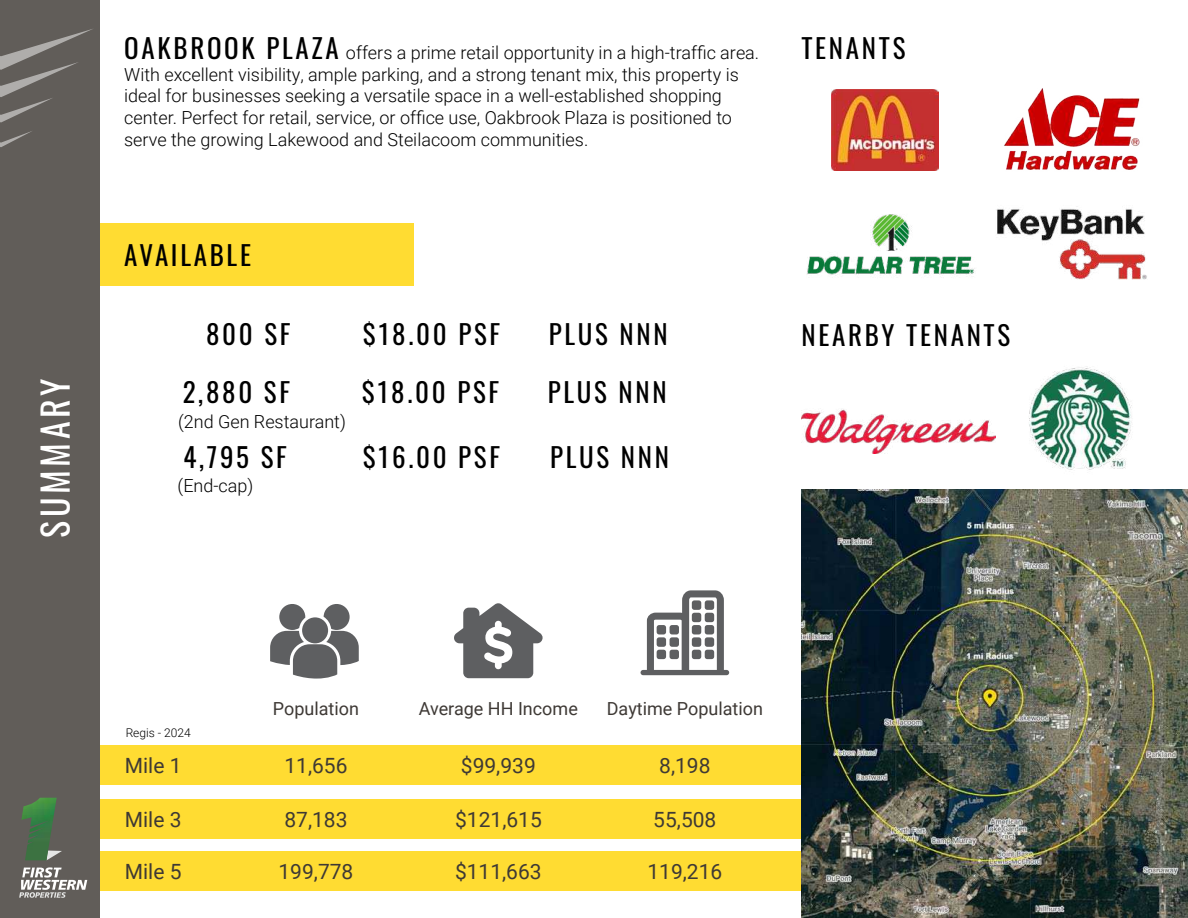
<style>
.page{position:relative;width:1188px;height:918px;background:#fff}
.page>*{position:absolute;margin:0;border:0;box-sizing:border-box;transform-origin:0 0}
.t1{font:36px "Oswald";letter-spacing:.1em;color:#fff}
.t2{font:27px "Oswald";letter-spacing:.1em;color:#000}
.t3{font:21px "Roboto";color:#3e3935}
.t4{font:300 18px/21.6px "Roboto";color:#000}
.t5{font:18px "Roboto";color:#3e3935}
.t6{font:300 12px "Roboto";color:#000}
.s1{font-family:"Oswald";font-weight:400;font-size:27px}
</style>
<div class="page">
<div style="left:100px;top:223px;width:314px;height:63px;background:#ffdc32"></div>
<div style="left:89px;top:799px;width:712px;height:39px;background:#ffdc32"></div>
<div style="left:89px;top:851px;width:712px;height:40px;background:#ffdc32"></div>
<div style="left:89px;top:745px;width:712px;height:39px;background:#ffdc32"></div>
<svg style="left:641px;top:590px;width:88px;height:85px"></svg>
<div style="left:692px;top:600px;width:9px;height:10px;background:#5e5f61;border-radius:3px"></div>
<div style="left:692px;top:613px;width:9px;height:9px;background:#5e5f61;border-radius:3px"></div>
<div style="left:692px;top:625px;width:9px;height:9px;background:#5e5f61;border-radius:3px"></div>
<div style="left:705px;top:600px;width:9px;height:10px;background:#5e5f61;border-radius:3px"></div>
<div style="left:705px;top:613px;width:9px;height:9px;background:#5e5f61;border-radius:3px"></div>
<div style="left:705px;top:625px;width:9px;height:9px;background:#5e5f61;border-radius:3px"></div>
<div style="left:692px;top:637px;width:9px;height:10px;background:#5e5f61;border-radius:3px"></div>
<div style="left:692px;top:650px;width:9px;height:9px;background:#5e5f61;border-radius:3px"></div>
<div style="left:705px;top:637px;width:9px;height:10px;background:#5e5f61;border-radius:3px"></div>
<div style="left:705px;top:650px;width:9px;height:9px;background:#5e5f61;border-radius:3px"></div>
<div style="left:657px;top:625px;width:9px;height:9px;background:#5e5f61;border-radius:3px"></div>
<div style="left:670px;top:625px;width:9px;height:9px;background:#5e5f61;border-radius:3px"></div>
<div style="left:657px;top:637px;width:9px;height:10px;background:#5e5f61;border-radius:3px"></div>
<div style="left:657px;top:650px;width:9px;height:9px;background:#5e5f61;border-radius:3px"></div>
<div style="left:670px;top:637px;width:9px;height:10px;background:#5e5f61;border-radius:3px"></div>
<div style="left:670px;top:650px;width:9px;height:9px;background:#5e5f61;border-radius:3px"></div>
<svg style="left:454px;top:603px;width:89px;height:75px"></svg>
<svg style="left:270px;top:604px;width:89px;height:75px"></svg>
<div style="left:0;top:0;width:100px;height:918px;background:#615d59"></div>
<svg style="left:19px;top:867px;width:68px;height:31px"></svg>
<svg style="left:57px;top:850px;width:5px;height:4px"></svg>
<img style="left:21px;top:798px;width:36px;height:62px">
<svg style="left:0;top:29px;width:93px;height:94px"></svg>
<svg style="left:0;top:131px;width:32px;height:16px"></svg>
<img style="left:831px;top:90px;width:108px;height:81px">
<img style="left:1004px;top:88px;width:136px;height:82px">
<img style="left:807px;top:214px;width:168px;height:62px">
<img style="left:996px;top:208px;width:151px;height:72px">
<img style="left:801px;top:409px;width:195px;height:45px">
<img style="left:1029px;top:366px;width:103px;height:104px">
<img style="left:801px;top:490px;width:387px;height:428px">
<h1 class="t1" style="left:23px;top:538px;width:161px;rotate:-90deg">SUMMARY</h1>
<p class="t4" style="left:124px;top:41px;width:637px"><span class="s1">OAKBROOK PLAZA</span> offers a prime retail opportunity in a high-traffic area.<br>With excellent visibility, ample parking, and a strong tenant mix, this property is ideal for businesses seeking a versatile space in a well-established shopping center. Perfect for retail, service, or office use, Oakbrook Plaza is positioned to serve the growing Lakewood and Steilacoom communities.</p>
<h2 class="t2" style="left:124px;top:231px;width:128px">AVAILABLE</h2>
<h2 class="t2" style="left:206px;top:310px;width:86px">800 SF</h2>
<h2 class="t2" style="left:363px;top:310px;width:139px">$18.00 PSF</h2>
<h2 class="t2" style="left:549px;top:310px;width:120px">PLUS NNN</h2>
<h2 class="t2" style="left:183px;top:368px;width:109px">2,880 SF</h2>
<h2 class="t2" style="left:362px;top:368px;width:139px">$18.00 PSF</h2>
<h2 class="t2" style="left:548px;top:368px;width:120px">PLUS NNN</h2>
<h2 class="t2" style="left:183px;top:433px;width:105px">4,795 SF</h2>
<h2 class="t2" style="left:363px;top:433px;width:139px">$16.00 PSF</h2>
<h2 class="t2" style="left:550px;top:433px;width:120px">PLUS NNN</h2>
<p class="t4" style="left:178px;top:411px;width:169px">(2nd Gen Restaurant)</p>
<p class="t4" style="left:178px;top:474px;width:77px">(End-cap)</p>
<h2 class="t2" style="left:801px;top:24px;width:106px">TENANTS</h2>
<h2 class="t2" style="left:801px;top:311px;width:210px">NEARBY TENANTS</h2>
<p class="t6" style="left:126px;top:724px;width:67px">Regis - 2024</p>
<p class="t3" style="left:125px;top:750px;width:58px">Mile 1</p>
<p class="t3" style="left:125px;top:805px;width:58px">Mile 3</p>
<p class="t3" style="left:125px;top:857px;width:58px">Mile 5</p>
<p class="t5" style="left:273px;top:696px;width:88px">Population</p>
<p class="t5" style="left:419px;top:696px;width:161px">Average HH Income</p>
<p class="t5" style="left:607px;top:696px;width:158px">Daytime Population</p>
<p class="t3" style="left:284px;top:750px;width:65px">11,656</p>
<p class="t3" style="left:461px;top:750px;width:76px">$99,939</p>
<p class="t3" style="left:659px;top:750px;width:53px">8,198</p>
<p class="t3" style="left:284px;top:805px;width:65px">87,183</p>
<p class="t3" style="left:455px;top:805px;width:88px">$121,615</p>
<p class="t3" style="left:653px;top:805px;width:65px">55,508</p>
<p class="t3" style="left:279px;top:857px;width:76px">199,778</p>
<p class="t3" style="left:455px;top:857px;width:88px">$111,663</p>
<p class="t3" style="left:647px;top:857px;width:76px">119,216</p>
</div>
